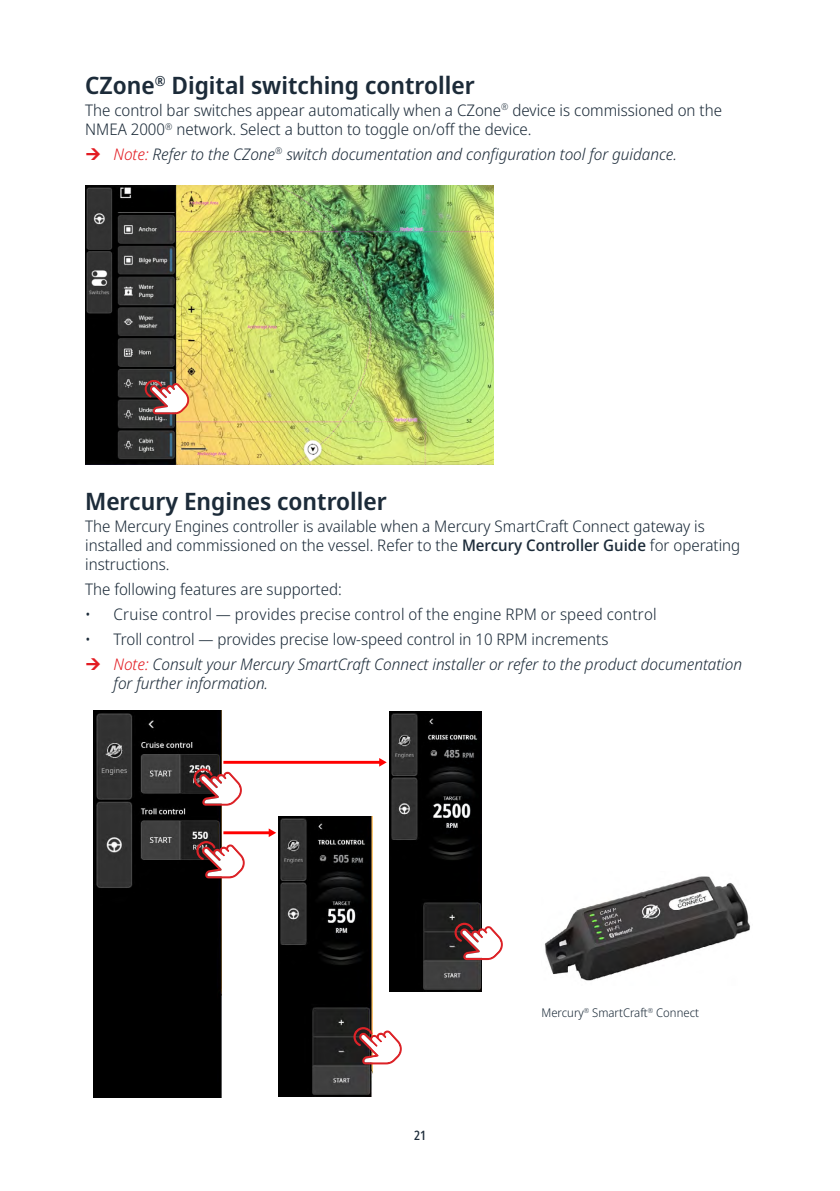
<style>
.page{position:relative;width:840px;height:1191px;background:#fff}
.page>*{position:absolute;margin:0;border:0;box-sizing:border-box;transform-origin:0 0}
.t1{font:600 24px "Noto Sans Display";color:#1c2b39}
.t2{font:300 16px/19.2px "Noto Sans Display";color:#1c2b39}
.t3{font:italic 300 16px/24.8px "Noto Sans Display";color:#1c2b39}
.t4{font:500 condensed 13px "Noto Sans Display";color:#1c2b39}
.t5{font:300 12px "Noto Sans Display";color:#1c2b39}
.s1{color:#e31b22}
.s2{font-weight:500}
.s3{font-style:normal}
</style>
<div class="page">
<img style="left:85px;top:186px;width:408px;height:278px">
<svg style="left:145px;top:380px;width:44px;height:34px"></svg>
<img style="left:93px;top:710px;width:128px;height:387px">
<img style="left:389px;top:711px;width:92px;height:280px">
<img style="left:279px;top:816px;width:93px;height:280px">
<svg style="left:193px;top:768px;width:49px;height:37px"></svg>
<svg style="left:196px;top:841px;width:48px;height:37px"></svg>
<svg style="left:353px;top:1027px;width:48px;height:37px"></svg>
<svg style="left:454px;top:922px;width:48px;height:38px"></svg>
<hr style="left:223px;top:761px;width:157px;height:2px;background:#f00">
<svg style="left:379px;top:758px;width:7px;height:8px"></svg>
<hr style="left:223px;top:831px;width:47px;height:3px;background:#f00">
<svg style="left:268px;top:828px;width:8px;height:9px"></svg>
<img style="left:544px;top:876px;width:207px;height:105px">
<h1 class="t1" style="left:85px;top:68px;width:391px">CZone<sup>®</sup> Digital switching controller</h1>
<p class="t2" style="left:85px;top:101px;width:638px">The control bar switches appear automatically when a CZone<sup>®</sup> device is commissioned on the<br>NMEA 2000<sup>®</sup> network. Select a button to toggle on/off the device.</p>
<p class="t3" style="left:113px;top:142px;width:564px"><span class="s1">Note:</span> Refer to the CZone<sup>®</sup> switch documentation and configuration tool for guidance.</p>
<h1 class="t1" style="left:85px;top:484px;width:303px">Mercury Engines controller</h1>
<p class="t2" style="left:85px;top:517px;width:656px">The Mercury Engines controller is available when a Mercury SmartCraft Connect gateway is installed and commissioned on the vessel. Refer to the <span class="s2">Mercury Controller Guide</span> for operating instructions.</p>
<p class="t2" style="left:85px;top:580px;width:258px">The following features are supported:</p>
<p class="t2" style="left:85px;top:605px;width:573px">• Cruise control — provides precise control of the engine RPM or speed control</p>
<p class="t3" style="left:113px;top:627px;width:629px;text-indent:-28px"><span class="s3">• Troll control — provides precise low-speed control in 10 RPM increments<br></span><span class="s1">Note:</span> Consult your Mercury SmartCraft Connect installer or refer to the product documentation</p>
<p class="t3" style="left:113px;top:671px;width:156px">for further information.</p>
<p class="t4" style="left:414px;top:1126px;width:14px">21</p>
<p class="t5" style="left:541px;top:1004px;width:159px">Mercury<sup>®</sup> SmartCraft<sup>®</sup> Connect</p>
</div>
